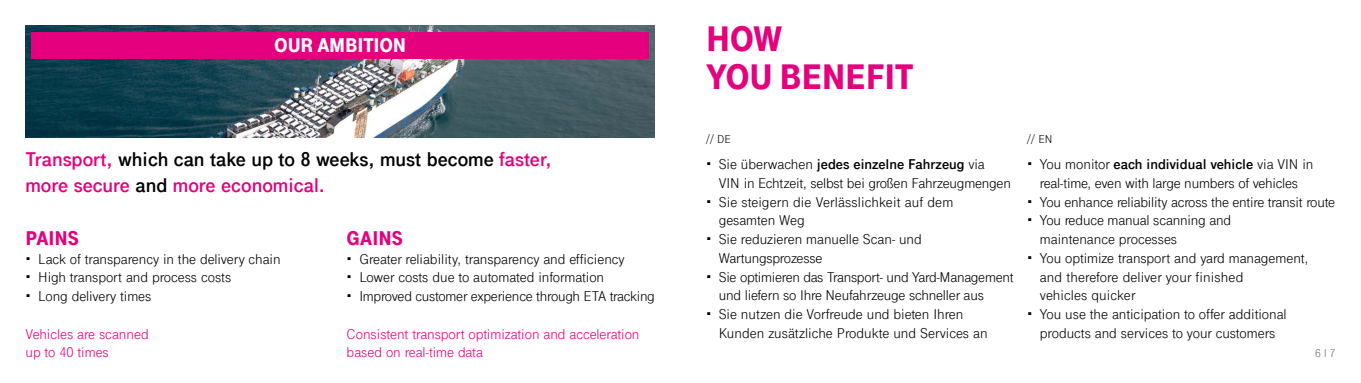
<style>
.page{position:relative;width:1361px;height:383px;background:#fff}
.page>*{position:absolute;margin:0;border:0;box-sizing:border-box;transform-origin:0 0}
.t1{font:900 37.5px/37.5px "Tele Grotesk Next";letter-spacing:-.01em;color:#e5007d}
.t2{font:700 21px/26.2px "Tele Grotesk Next";color:#e5007d}
.t3{font:900 21px "Tele Grotesk Next";letter-spacing:-.01em;color:#fff}
.t4{font:900 21px "Tele Grotesk Next";color:#e5007d}
.t5{font:15px/18.8px "Tele Grotesk Next";letter-spacing:-.01em;color:#000}
.t6{font:15px/18.8px "Tele Grotesk Next";color:#e5007d}
.t7{font:12px "Tele Grotesk Next";color:#000}
.t8{font:12px "Tele Grotesk Next";color:#6a6a69}
.s1{color:#000}
.s2{font-weight:700}
</style>
<div class="page">
<img style="left:26px;top:26px;width:629px;height:111px">
<div style="left:31px;top:32px;width:618px;height:26px;background:#e5007d"></div>
<h2 class="t3" style="left:274px;top:34px;width:133px">OUR AMBITION</h2>
<h2 class="t2" style="left:26px;top:146px;width:528px">Transport, <span class="s1">which can take up to 8 weeks, must become</span> faster, more secure <span class="s1">and</span> more economical.</h2>
<h2 class="t4" style="left:26px;top:226px;width:55px">PAINS</h2>
<p class="t5" style="left:38px;top:249px;width:244px">Lack of transparency in the delivery chain<br>High transport and process costs<br>Long delivery times</p>
<p class="t6" style="left:26px;top:324px;width:125px">Vehicles are scanned up to 40 times</p>
<h2 class="t4" style="left:347px;top:226px;width:58px">GAINS</h2>
<p class="t5" style="left:359px;top:249px;width:297px">Greater reliability, transparency and efficiency<br>Lower costs due to automated information<br>Improved customer experience through ETA tracking</p>
<p class="t6" style="left:347px;top:324px;width:294px">Consistent transport optimization and acceleration based on real-time data</p>
<h1 class="t1" style="left:706px;top:20px;width:209px">HOW<br>YOU BENEFIT</h1>
<p class="t7" style="left:706px;top:132px;width:26px">// DE</p>
<p class="t7" style="left:1027px;top:132px;width:27px">// EN</p>
<p class="t5" style="left:719px;top:155px;width:296px">Sie überwachen <span class="s2">jedes einzelne Fahrzeug</span> via<br>VIN in Echtzeit, selbst bei großen Fahrzeugmengen Sie steigern die Verlässlichkeit auf dem<br>gesamten Weg<br>Sie reduzieren manuelle Scan- und Wartungsprozesse<br>Sie optimieren das Transport- und Yard-Management und liefern so Ihre Neufahrzeuge schneller aus<br>Sie nutzen die Vorfreude und bieten Ihren<br>Kunden zusätzliche Produkte und Services an</p>
<p class="t5" style="left:1040px;top:155px;width:297px">You monitor <span class="s2">each individual vehicle</span> via VIN in real-time, even with large numbers of vehicles<br>You enhance reliability across the entire transit route You reduce manual scanning and<br>maintenance processes<br>You optimize transport and yard management,<br>and therefore deliver your finished<br>vehicles quicker<br>You use the anticipation to offer additional products and services to your customers</p>
<p class="t8" style="left:1315px;top:346px;width:22px">6 l 7</p>
</div>
